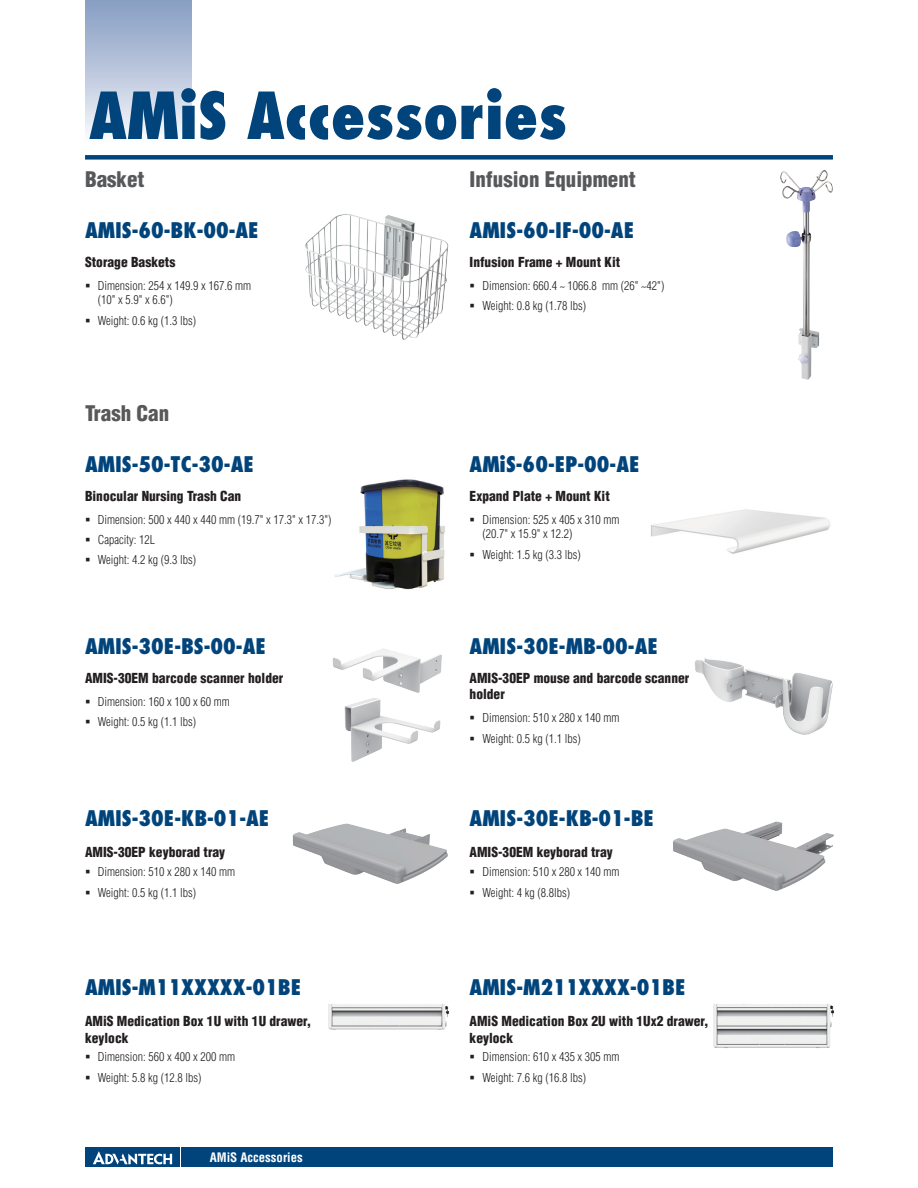
<style>
.page{position:relative;width:918px;height:1188px;background:#fff}
.page>*{position:absolute;margin:0;border:0;box-sizing:border-box;transform-origin:0 0}
.t1{font:800 condensed 63px "Futura";color:#00447b}
.t2{font:800 condensed 21px "Futura";color:#00447b}
.t3{font:900 condensed 21px "Helvetica";color:#57585a}
.t4{font:900 condensed 13.5px/16.5px "Helvetica";color:#231f20}
.t5{font:700 condensed 12.75px "Helvetica";color:#fff}
.t6{font:300 condensed 12px/20.7px "Helvetica";color:#231f20}
</style>
<div class="page">
<div style="left:85px;top:155px;width:748px;height:5px;background:#00447b"></div>
<div style="left:85px;top:0;width:106px;height:143px;background:linear-gradient(to bottom,#849bc1,#f9fafc)"></div>
<div style="left:182px;top:1147px;width:651px;height:20px;background:#00447b"></div>
<div style="left:85px;top:1147px;width:95px;height:20px;background:#00447b"></div>
<svg style="left:93px;top:1151px;width:79px;height:14px"></svg>
<img style="left:651px;top:509px;width:179px;height:45px">
<img style="left:780px;top:170px;width:44px;height:210px">
<img style="left:334px;top:479px;width:111px;height:111px">
<img style="left:305px;top:214px;width:143px;height:126px">
<img style="left:332px;top:648px;width:110px;height:43px">
<img style="left:344px;top:691px;width:97px;height:71px">
<img style="left:695px;top:658px;width:138px;height:77px">
<img style="left:292px;top:823px;width:156px;height:61px">
<img style="left:673px;top:821px;width:161px;height:70px">
<img style="left:328px;top:1004px;width:122px;height:26px">
<img style="left:713px;top:1003px;width:122px;height:45px">
<h1 class="t1" style="left:89px;top:76px;width:480px">AMiS Accessories</h1>
<h2 class="t3" style="left:470px;top:166px;width:168px">Infusion Equipment</h2>
<h2 class="t3" style="left:85px;top:166px;width:61px">Basket</h2>
<h2 class="t2" style="left:85px;top:217px;width:175px">AMIS-60-BK-00-AE</h2>
<p class="t4" style="left:85px;top:254px;width:92px">Storage Baskets</p>
<p class="t6" style="left:98px;top:278px;width:155px;line-height:14.2px">Dimension: 254 x 149.9 x 167.6 mm (10" x 5.9" x 6.6")</p>
<p class="t6" style="left:98px;top:310px;width:100px">Weight: 0.6 kg (1.3 lbs)</p>
<h2 class="t2" style="left:470px;top:217px;width:166px">AMIS-60-IF-00-AE</h2>
<p class="t4" style="left:470px;top:254px;width:152px">Infusion Frame + Mount Kit</p>
<p class="t6" style="left:482px;top:275px;width:183px">Dimension: 660.4 ~ 1066.8 mm (26" ~42")<br>Weight: 0.8 kg (1.78 lbs)</p>
<h2 class="t3" style="left:85px;top:400px;width:86px">Trash Can</h2>
<h2 class="t2" style="left:85px;top:451px;width:170px">AMIS-50-TC-30-AE</h2>
<p class="t4" style="left:85px;top:488px;width:158px">Binocular Nursing Trash Can</p>
<p class="t6" style="left:98px;top:509px;width:235px;line-height:20.2px">Dimension: 500 x 440 x 440 mm (19.7" x 17.3" x 17.3")<br>Capacity: 12L<br>Weight: 4.2 kg (9.3 lbs)</p>
<h2 class="t2" style="left:85px;top:633px;width:182px">AMIS-30E-BS-00-AE</h2>
<p class="t4" style="left:85px;top:670px;width:200px">AMIS-30EM barcode scanner holder</p>
<p class="t6" style="left:98px;top:691px;width:133px">Dimension: 160 x 100 x 60 mm<br>Weight: 0.5 kg (1.1 lbs)</p>
<h2 class="t2" style="left:85px;top:805px;width:186px">AMIS-30E-KB-01-AE</h2>
<p class="t4" style="left:85px;top:844px;width:142px">AMIS-30EP keyborad tray</p>
<p class="t6" style="left:98px;top:861px;width:139px">Dimension: 510 x 280 x 140 mm<br>Weight: 0.5 kg (1.1 lbs)</p>
<h2 class="t2" style="left:85px;top:974px;width:218px">AMIS-M11XXXXX-01BE</h2>
<p class="t4" style="left:85px;top:1013px;width:228px">AMiS Medication Box 1U with 1U drawer, keylock</p>
<p class="t6" style="left:98px;top:1046px;width:139px">Dimension: 560 x 400 x 200 mm<br>Weight: 5.8 kg (12.8 lbs)</p>
<p class="t5" style="left:210px;top:1149px;width:95px">AMiS Accessories</p>
<h2 class="t2" style="left:470px;top:451px;width:171px">AMiS-60-EP-00-AE</h2>
<p class="t4" style="left:470px;top:488px;width:142px">Expand Plate + Mount Kit</p>
<p class="t6" style="left:482px;top:512px;width:139px;line-height:14.2px">Dimension: 525 x 405 x 310 mm (20.7" x 15.9" x 12.2)</p>
<p class="t6" style="left:482px;top:544px;width:100px">Weight: 1.5 kg (3.3 lbs)</p>
<h2 class="t2" style="left:470px;top:633px;width:190px">AMIS-30E-MB-00-AE</h2>
<p class="t4" style="left:470px;top:670px;width:221px">AMIS-30EP mouse and barcode scanner holder</p>
<p class="t6" style="left:482px;top:707px;width:139px">Dimension: 510 x 280 x 140 mm<br>Weight: 0.5 kg (1.1 lbs)</p>
<h2 class="t2" style="left:470px;top:805px;width:186px">AMIS-30E-KB-01-BE</h2>
<p class="t4" style="left:470px;top:844px;width:145px">AMIS-30EM keyborad tray</p>
<p class="t6" style="left:482px;top:861px;width:139px">Dimension: 510 x 280 x 140 mm<br>Weight: 4 kg (8.8lbs)</p>
<h2 class="t2" style="left:470px;top:974px;width:217px">AMIS-M211XXXX-01BE</h2>
<p class="t4" style="left:470px;top:1013px;width:241px">AMiS Medication Box 2U with 1Ux2 drawer, keylock</p>
<p class="t6" style="left:482px;top:1046px;width:139px">Dimension: 610 x 435 x 305 mm<br>Weight: 7.6 kg (16.8 lbs)</p>
</div>
